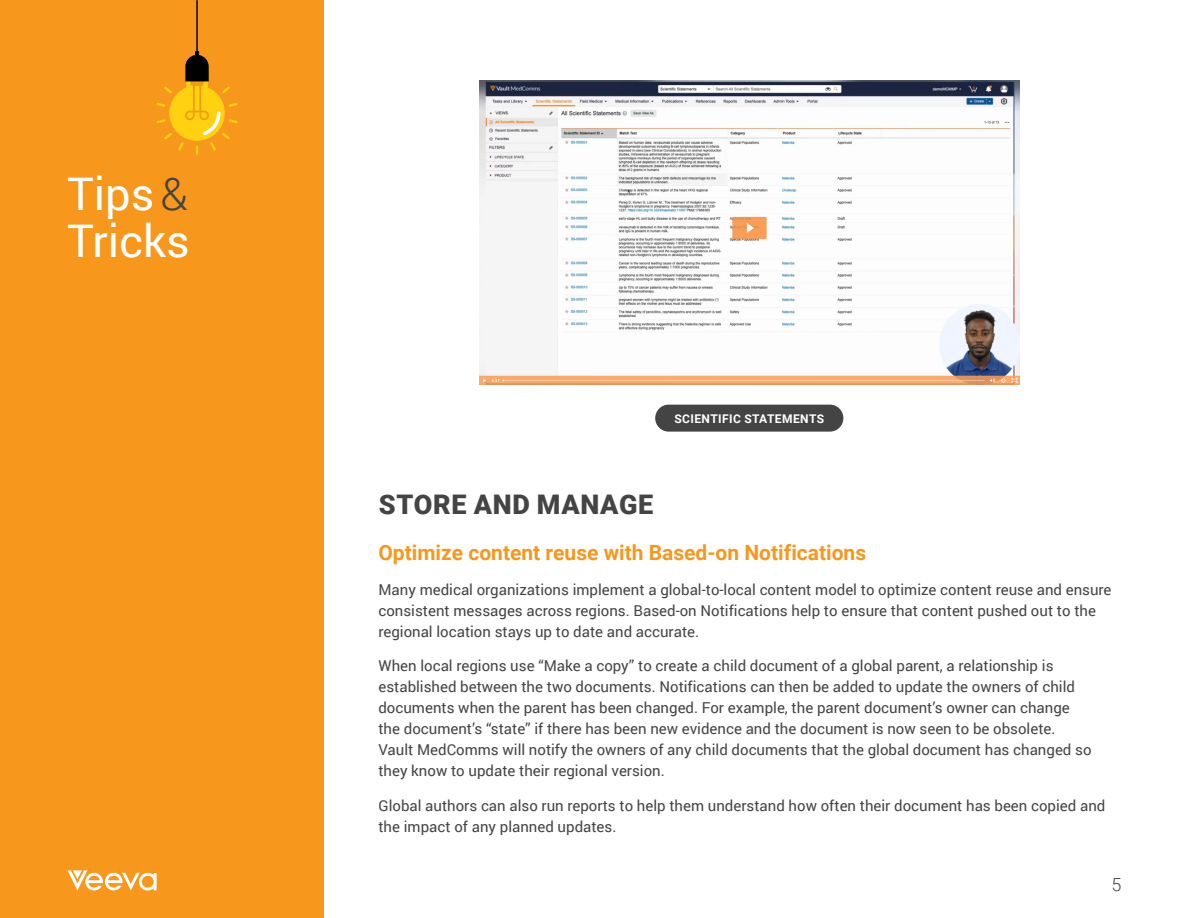
<style>
.page{position:relative;width:1188px;height:918px;background:#fff}
.page>*{position:absolute;margin:0;border:0;box-sizing:border-box;transform-origin:0 0}
.t1{font:45px/46.5px "Roboto";color:#fff}
.Orange_Head_CAPS{font:900 27px "Roboto";letter-spacing:.025em;color:#444}
.Callout{font:700 21px "Roboto";color:#f7981d}
.t2{font:300 18px "Roboto";color:#444}
._10_14{font:15px/21px "Roboto";color:#444}
.BODY_COPY{font:700 12px "Roboto";letter-spacing:.035em;color:#fff}
.s1{font-weight:300;color:#444}
</style>
<div class="page">
<div style="left:0;top:0;width:324px;height:918px;background:#f7981d"></div>
<svg style="left:157px;top:0;width:80px;height:155px"></svg>
<svg style="left:68px;top:870px;width:89px;height:21px"></svg>
<img style="left:479px;top:81px;width:540px;height:304px">
<div style="left:655px;top:405px;width:188px;height:27px;background:#444;border-radius:14px"></div>
<p class="t1" style="left:68px;top:169px;width:124px">Tips<span class="s1">&amp;<br></span>Tricks</p>
<p class="BODY_COPY" style="left:674px;top:410px;width:151px">SCIENTIFIC STATEMENTS</p>
<p class="Orange_Head_CAPS" style="left:379px;top:485px;width:276px">STORE AND MANAGE</p>
<p class="Callout" style="left:378px;top:538px;width:489px">Optimize content reuse with Based-on Notifications</p>
<p class="_10_14" style="left:378px;top:579px;width:735px">Many medical organizations implement a global-to-local content model to optimize content reuse and ensure consistent messages across regions. Based-on Notifications help to ensure that content pushed out to the regional location stays up to date and accurate.</p>
<p class="_10_14" style="left:378px;top:655px;width:715px">When local regions use “Make a copy” to create a child document of a global parent, a relationship is established between the two documents. Notifications can then be added to update the owners of child documents when the parent has been changed. For example, the parent document’s owner can change the document’s “state” if there has been new evidence and the document is now seen to be obsolete.<br>Vault MedComms will notify the owners of any child documents that the global document has changed so they know to update their regional version.</p>
<p class="_10_14" style="left:378px;top:795px;width:728px">Global authors can also run reports to help them understand how often their document has been copied and the impact of any planned updates.</p>
<p class="t2" style="left:1111px;top:872px;width:11px">5</p>
</div>
